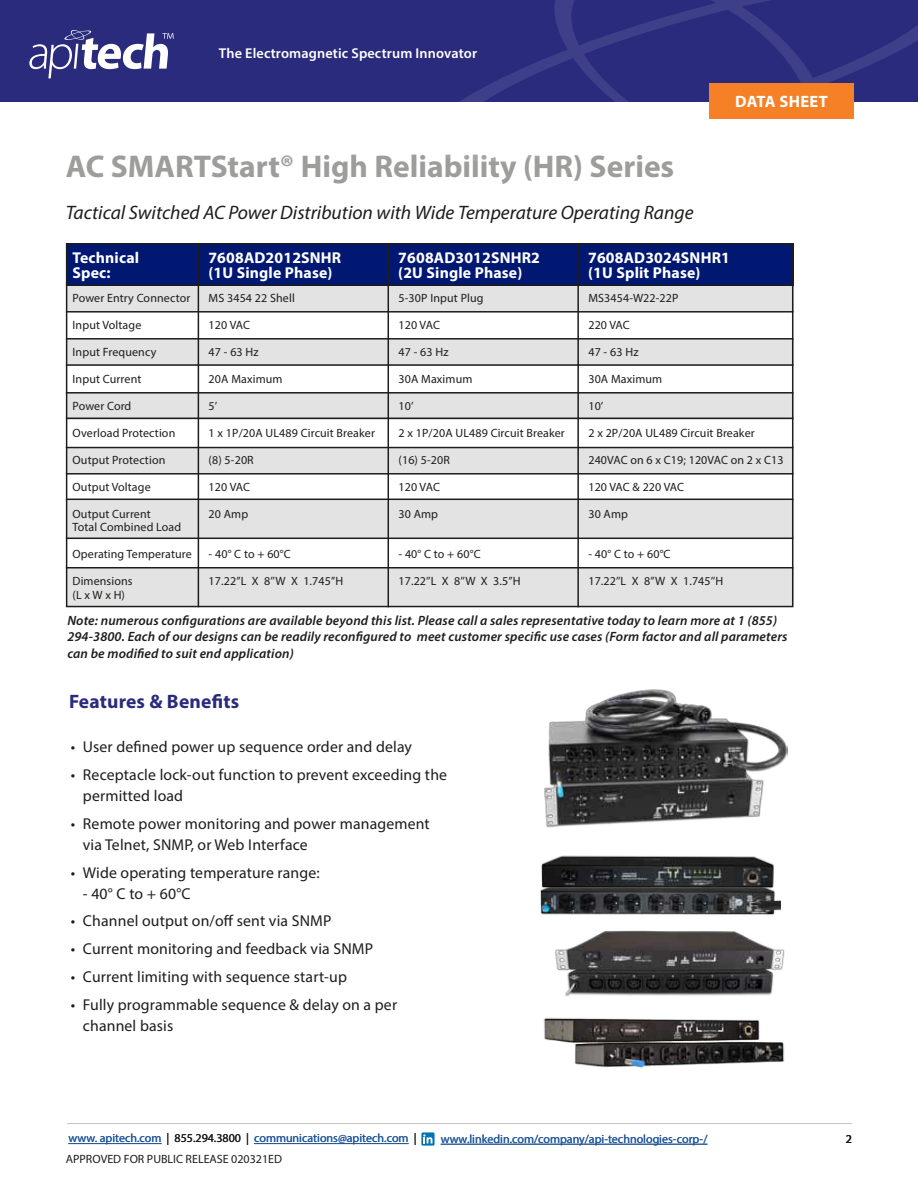
<style>
.page{position:relative;width:918px;height:1188px;background:#fff}
.page>*{position:absolute;margin:0;border:0;box-sizing:border-box;transform-origin:0 0}
.t1{font:700 31.5px "Myriad Pro";color:#9d9d9c}
.t2{font:italic 19.5px "Myriad Pro";color:#1d1d1b}
.t3{font:700 19.5px "Myriad Pro";letter-spacing:.01em;color:#2a2b7c}
.t4{font:700 16.5px "Myriad Pro";letter-spacing:.02em;color:#fff}
.t5{font:15.75px/21px "Myriad Pro";letter-spacing:.01em;color:#1d1d1b}
.t6{font:700 15.75px/15px "Myriad Pro";letter-spacing:.01em;color:#fff}
.t7{font:600 14.25px "Myriad Pro";letter-spacing:.01em;color:#fff}
.t8{font:italic 600 13.5px/16.5px "Myriad Pro";letter-spacing:.01em;color:#1d1d1b}
.t9{font:12px/13.5px "Myriad Pro";letter-spacing:.01em;color:#1d1d1b}
.t10{font:12px "Myriad Pro";color:#275b9b}
.s1{color:#1d1d1b}
</style>
<div class="page">
<hr style="left:68px;top:1123px;width:784px;height:1px;background:#c6c6c6">
<div style="left:67px;top:568px;width:726px;height:39px;background:#e3e3e3"></div>
<div style="left:67px;top:499px;width:726px;height:39px;background:#e3e3e3"></div>
<div style="left:67px;top:447px;width:726px;height:27px;background:#e3e3e3"></div>
<div style="left:67px;top:393px;width:726px;height:27px;background:#e3e3e3"></div>
<div style="left:67px;top:339px;width:726px;height:27px;background:#e3e3e3"></div>
<div style="left:67px;top:285px;width:726px;height:27px;background:#e3e3e3"></div>
<div style="left:66px;top:243px;width:727px;height:43px;background:#001871"></div>
<hr style="left:198px;top:243px;width:1px;height:364px;background:#1d1d1b">
<hr style="left:66px;top:284px;width:727px;height:2px;background:#1d1d1b">
<div style="left:66px;top:243px;width:727px;height:364px;border:2px solid #1d1d1b"></div>
<hr style="left:66px;top:311px;width:727px;height:2px;background:#1d1d1b">
<hr style="left:66px;top:338px;width:727px;height:2px;background:#1d1d1b">
<hr style="left:66px;top:364px;width:727px;height:2px;background:#1d1d1b">
<hr style="left:66px;top:392px;width:727px;height:2px;background:#1d1d1b">
<hr style="left:66px;top:418px;width:727px;height:1px;background:#1d1d1b">
<hr style="left:66px;top:447px;width:727px;height:1px;background:#1d1d1b">
<hr style="left:66px;top:473px;width:727px;height:2px;background:#1d1d1b">
<hr style="left:66px;top:499px;width:727px;height:1px;background:#1d1d1b">
<hr style="left:66px;top:538px;width:727px;height:1px;background:#1d1d1b">
<hr style="left:66px;top:567px;width:727px;height:1px;background:#1d1d1b">
<hr style="left:388px;top:243px;width:1px;height:364px;background:#1d1d1b">
<hr style="left:577px;top:243px;width:2px;height:364px;background:#1d1d1b">
<hr style="left:68px;top:1143px;width:94px;height:1px;background:#275b9b">
<hr style="left:254px;top:1143px;width:155px;height:1px;background:#275b9b">
<hr style="left:441px;top:1144px;width:266px;height:1px;background:#275b9b">
<div style="left:0;top:0;width:918px;height:102px;background:#2a2b7c"></div>
<svg style="left:460px;top:25px;width:458px;height:77px"></svg>
<svg style="left:539px;top:0;width:301px;height:119px"></svg>
<div style="left:710px;top:83px;width:144px;height:36px;background:#f58025"></div>
<svg style="left:29px;top:30px;width:145px;height:48px"></svg>
<img style="left:544px;top:689px;width:243px;height:139px">
<img style="left:540px;top:855px;width:245px;height:142px">
<img style="left:543px;top:1017px;width:242px;height:52px">
<svg style="left:422px;top:1133px;width:12px;height:12px"></svg>
<svg style="left:423px;top:1134px;width:9px;height:9px"></svg>
<p class="t7" style="left:219px;top:44px;width:260px">The Electromagnetic Spectrum Innovator</p>
<h1 class="t1" style="left:66px;top:146px;width:610px">AC SMARTStart® High Reliability (HR) Series</h1>
<h2 class="t2" style="left:66px;top:201px;width:629px">Tactical Switched AC Power Distribution with Wide Temperature Operating Range</h2>
<p class="t4" style="left:735px;top:91px;width:94px">DATA SHEET</p>
<p class="t6" style="left:73px;top:249px;width:68px">Technical<br>Spec:</p>
<p class="t6" style="left:208px;top:249px;width:134px">7608AD2012SNHR (1U Single Phase)</p>
<p class="t6" style="left:398px;top:249px;width:143px">7608AD3012SNHR2 (2U Single Phase)</p>
<p class="t6" style="left:588px;top:249px;width:143px">7608AD3024SNHR1 (1U Split Phase)</p>
<p class="t9" style="left:73px;top:291px;width:119px">Power Entry Connector</p>
<p class="t9" style="left:209px;top:291px;width:88px">MS 3454 22 Shell</p>
<p class="t9" style="left:399px;top:291px;width:86px">5-30P Input Plug</p>
<p class="t9" style="left:588px;top:291px;width:92px">MS3454-W22-22P</p>
<p class="t9" style="left:73px;top:318px;width:70px">Input Voltage</p>
<p class="t9" style="left:209px;top:318px;width:43px">120 VAC</p>
<p class="t9" style="left:399px;top:318px;width:43px">120 VAC</p>
<p class="t9" style="left:588px;top:318px;width:43px">220 VAC</p>
<p class="t9" style="left:73px;top:345px;width:85px">Input Frequency</p>
<p class="t9" style="left:209px;top:345px;width:52px">47 - 63 Hz</p>
<p class="t9" style="left:399px;top:345px;width:52px">47 - 63 Hz</p>
<p class="t9" style="left:588px;top:345px;width:52px">47 - 63 Hz</p>
<p class="t9" style="left:73px;top:372px;width:70px">Input Current</p>
<p class="t9" style="left:209px;top:372px;width:75px">20A Maximum</p>
<p class="t9" style="left:399px;top:372px;width:75px">30A Maximum</p>
<p class="t9" style="left:588px;top:372px;width:75px">30A Maximum</p>
<p class="t9" style="left:73px;top:399px;width:60px">Power Cord</p>
<p class="t9" style="left:209px;top:399px;width:10px">5’</p>
<p class="t9" style="left:399px;top:399px;width:17px">10’</p>
<p class="t9" style="left:588px;top:399px;width:17px">10’</p>
<p class="t9" style="left:73px;top:426px;width:104px">Overload Protection</p>
<p class="t9" style="left:209px;top:426px;width:168px">1 x 1P/20A UL489 Circuit Breaker</p>
<p class="t9" style="left:399px;top:426px;width:168px">2 x 1P/20A UL489 Circuit Breaker</p>
<p class="t9" style="left:588px;top:426px;width:168px">2 x 2P/20A UL489 Circuit Breaker</p>
<p class="t9" style="left:73px;top:453px;width:94px">Output Protection</p>
<p class="t9" style="left:209px;top:453px;width:47px">(8) 5-20R</p>
<p class="t9" style="left:399px;top:453px;width:53px">(16) 5-20R</p>
<p class="t9" style="left:588px;top:453px;width:197px">240VAC on 6 x C19; 120VAC on 2 x C13</p>
<p class="t9" style="left:73px;top:480px;width:80px">Output Voltage</p>
<p class="t9" style="left:209px;top:480px;width:43px">120 VAC</p>
<p class="t9" style="left:399px;top:480px;width:43px">120 VAC</p>
<p class="t9" style="left:588px;top:480px;width:97px">120 VAC &amp; 220 VAC</p>
<p class="t9" style="left:73px;top:507px;width:110px">Output Current<br>Total Combined Load</p>
<p class="t9" style="left:209px;top:507px;width:41px">20 Amp</p>
<p class="t9" style="left:399px;top:507px;width:41px">30 Amp</p>
<p class="t9" style="left:588px;top:507px;width:41px">30 Amp</p>
<p class="t9" style="left:73px;top:547px;width:121px">Operating Temperature</p>
<p class="t9" style="left:209px;top:547px;width:84px">- 40° C to + 60°C</p>
<p class="t9" style="left:399px;top:547px;width:84px">- 40° C to + 60°C</p>
<p class="t9" style="left:588px;top:547px;width:84px">- 40° C to + 60°C</p>
<p class="t9" style="left:73px;top:574px;width:62px">Dimensions (L x W x H)</p>
<p class="t9" style="left:209px;top:574px;width:136px">17.22’’L X 8’’W X 1.745’’H</p>
<p class="t9" style="left:399px;top:574px;width:124px">17.22’’L X 8’’W X 3.5’’H</p>
<p class="t9" style="left:588px;top:574px;width:136px">17.22’’L X 8’’W X 1.745’’H</p>
<p class="t8" style="left:67px;top:612px;width:722px">Note: numerous confgurations are available beyond this list. Please call a sales representative today to learn more at 1 (855)<br>294-3800. Each of our designs can be readily reconfgured to meet customer specifc use cases (Form factor and all parameters can be modifed to suit end application)</p>
<h3 class="t3" style="left:69px;top:689px;width:172px">Features &amp; Benefts</h3>
<p class="t5" style="left:71px;top:736px;width:343px">• User defned power up sequence order and delay</p>
<p class="t5" style="left:83px;top:764px;width:366px;text-indent:-12px">• Receptacle lock-out function to prevent exceeding the permitted load</p>
<p class="t5" style="left:83px;top:813px;width:348px;text-indent:-12px">• Remote power monitoring and power management via Telnet, SNMP, or Web Interface</p>
<p class="t5" style="left:71px;top:861px;width:250px">• Wide operating temperature range:</p>
<p class="t5" style="left:83px;top:882px;width:109px">- 40° C to + 60°C</p>
<p class="t5" style="left:71px;top:910px;width:262px">• Channel output on/of sent via SNMP</p>
<p class="t5" style="left:71px;top:938px;width:304px">• Current monitoring and feedback via SNMP</p>
<p class="t5" style="left:71px;top:966px;width:278px">• Current limiting with sequence start-up</p>
<p class="t5" style="left:71px;top:993px;width:328px">• Fully programmable sequence &amp; delay on a per</p>
<p class="t5" style="left:83px;top:1014px;width:92px">channel basis</p>
<p class="t10" style="left:68px;top:1131px;width:350px">www. apitech.com <span class="s1">| 855.294.3800 |</span> communications@apitech.com <span class="s1">|</span></p>
<p class="t10" style="left:441px;top:1132px;width:268px">www.linkedin.com/company/api-technologies-corp-/</p>
<p class="t9" style="left:846px;top:1132px;width:8px">2</p>
<p class="t9" style="left:66px;top:1152px;width:218px">APPROVED FOR PUBLIC RELEASE 020321ED</p>
</div>
